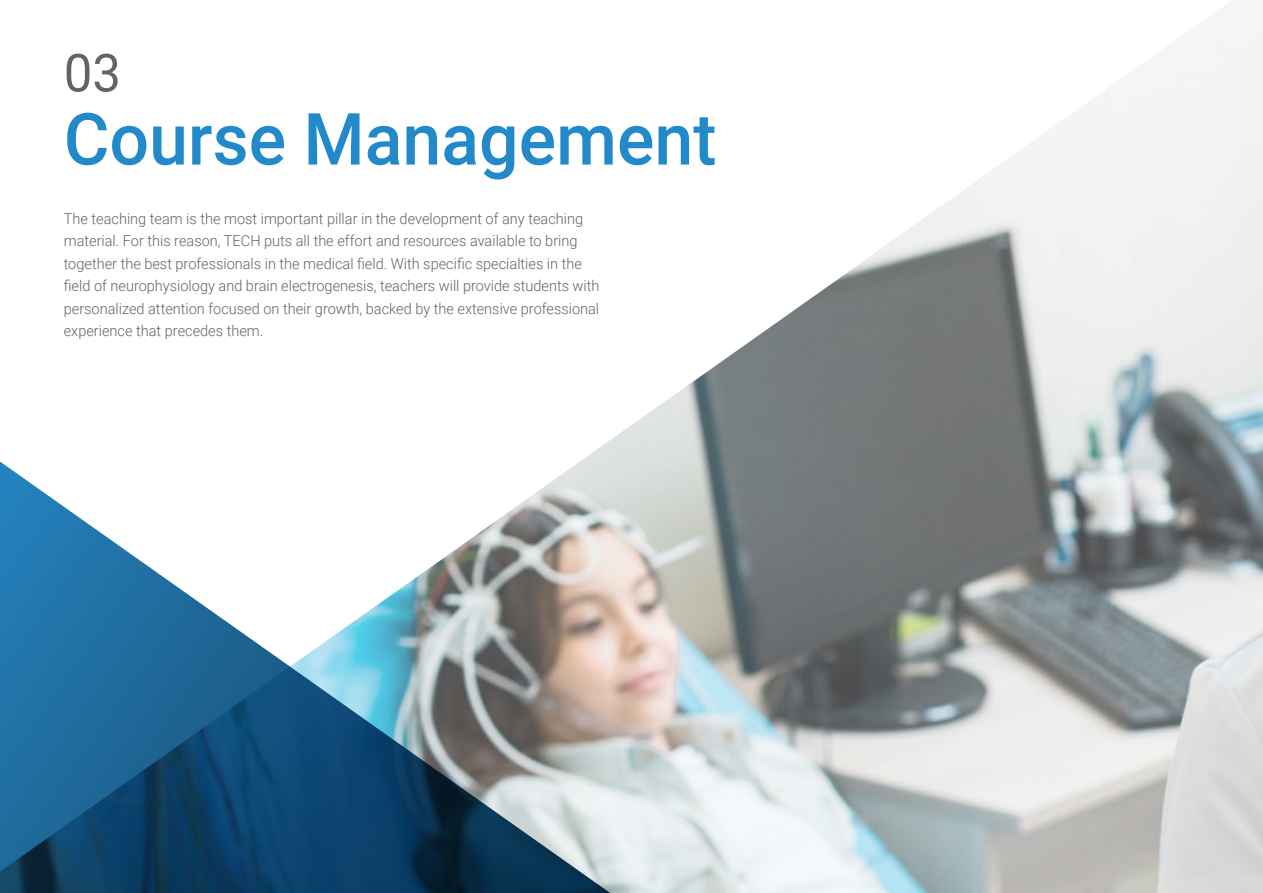
<style>
.page{position:relative;width:1263px;height:893px;background:#fff}
.page>*{position:absolute;margin:0;border:0;box-sizing:border-box;transform-origin:0 0}
.t1{font:500 72px "Roboto";color:#2289ca}
.t2{font:52.5px "Roboto";color:#61646a}
.t3{font:300 15px/22.5px "Roboto";color:#61646a}
</style>
<div class="page">
<img style="left:602px;top:0;width:661px;height:893px">
<svg style="left:0;top:446px;width:640px;height:447px"></svg>
<h2 class="t2" style="left:64px;top:36px;width:59px">03</h2>
<h1 class="t1" style="left:64px;top:89px;width:654px">Course Management</h1>
<p class="t3" style="left:64px;top:207px;width:537px">The teaching team is the most important pillar in the development of any teaching material. For this reason, TECH puts all the effort and resources available to bring together the best professionals in the medical field. With specific specialties in the field of neurophysiology and brain electrogenesis, teachers will provide students with personalized attention focused on their growth, backed by the extensive professional experience that precedes them.</p>
</div>
